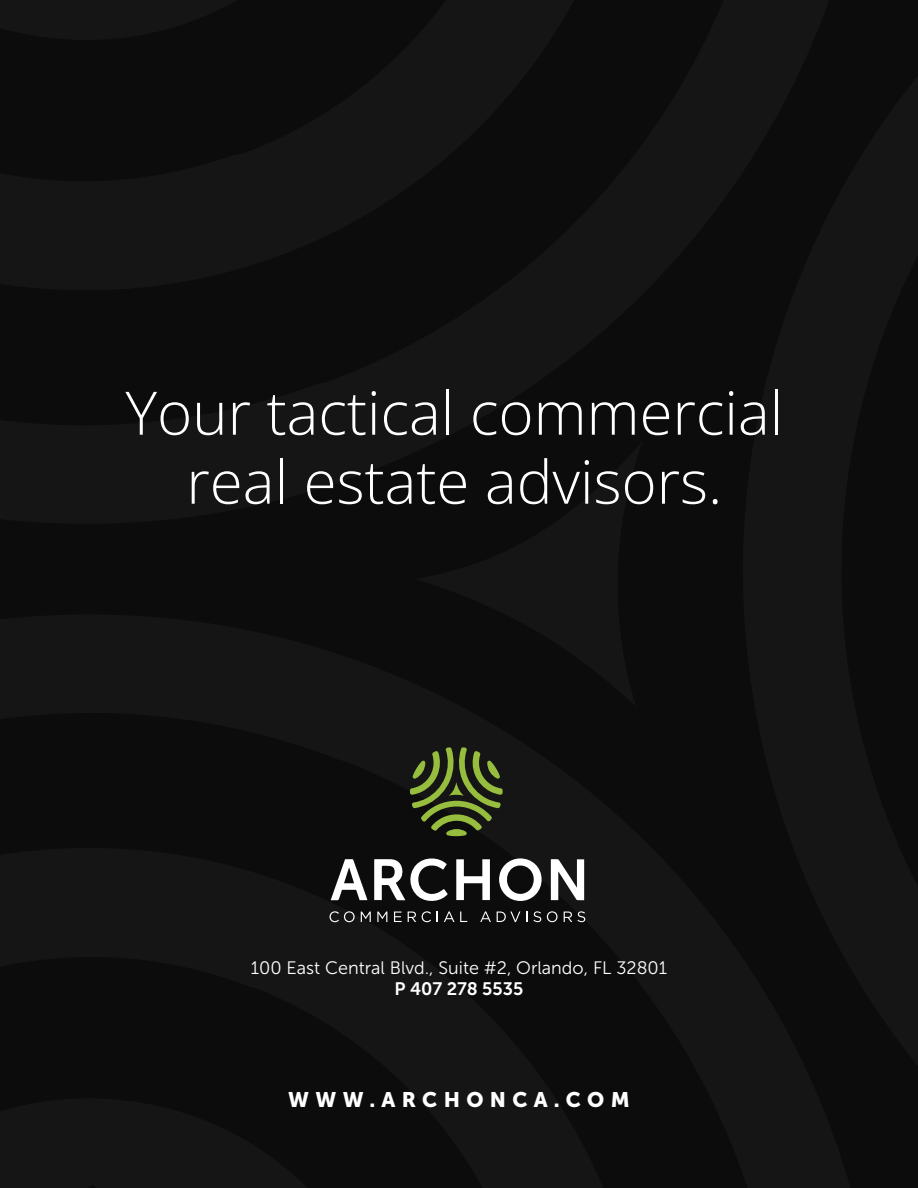
<style>
.page{position:relative;width:918px;height:1188px;background:#0d0c0d}
.page>*{position:absolute;margin:0;border:0;box-sizing:border-box;transform-origin:0 0}
.t1{font:60px/69px "Open Sans";color:#fff;text-align:center}
.t2{font:21px "Museo Sans 900";letter-spacing:.3em;color:#fff}
.t3{font:18px "Museo Sans 300";color:#fff}
.t4{font:18px "Museo Sans 700";color:#fff}
</style>
<div class="page">
<svg style="left:410px;top:747px;width:93px;height:89px"></svg>
<svg style="left:330px;top:911px;width:25px;height:11px"></svg>
<svg style="left:361px;top:912px;width:10px;height:10px"></svg>
<svg style="left:377px;top:912px;width:10px;height:10px"></svg>
<svg style="left:394px;top:912px;width:8px;height:10px"></svg>
<svg style="left:408px;top:912px;width:8px;height:10px"></svg>
<svg style="left:422px;top:911px;width:9px;height:11px"></svg>
<svg style="left:444px;top:911px;width:23px;height:11px"></svg>
<svg style="left:480px;top:911px;width:11px;height:11px"></svg>
<svg style="left:497px;top:912px;width:23px;height:10px"></svg>
<svg style="left:533px;top:911px;width:8px;height:11px"></svg>
<svg style="left:547px;top:911px;width:11px;height:11px"></svg>
<svg style="left:564px;top:911px;width:21px;height:11px"></svg>
<svg style="left:551px;top:859px;width:33px;height:41px"></svg>
<svg style="left:499px;top:858px;width:43px;height:43px"></svg>
<svg style="left:456px;top:859px;width:34px;height:41px"></svg>
<svg style="left:331px;top:859px;width:36px;height:41px"></svg>
<svg style="left:374px;top:858px;width:74px;height:43px"></svg>
<h1 class="t1" style="left:125px;top:377px;width:659px">Your tactical commercial real estate advisors.</h1>
<p class="t3" style="left:251px;top:958px;width:418px">100 East Central Blvd., Suite #2, Orlando, FL 32801</p>
<p class="t4" style="left:395px;top:979px;width:130px">P 407 278 5535</p>
<p class="t2" style="left:288px;top:1088px;width:343px">WWW.ARCHONCA.COM</p>
</div>
